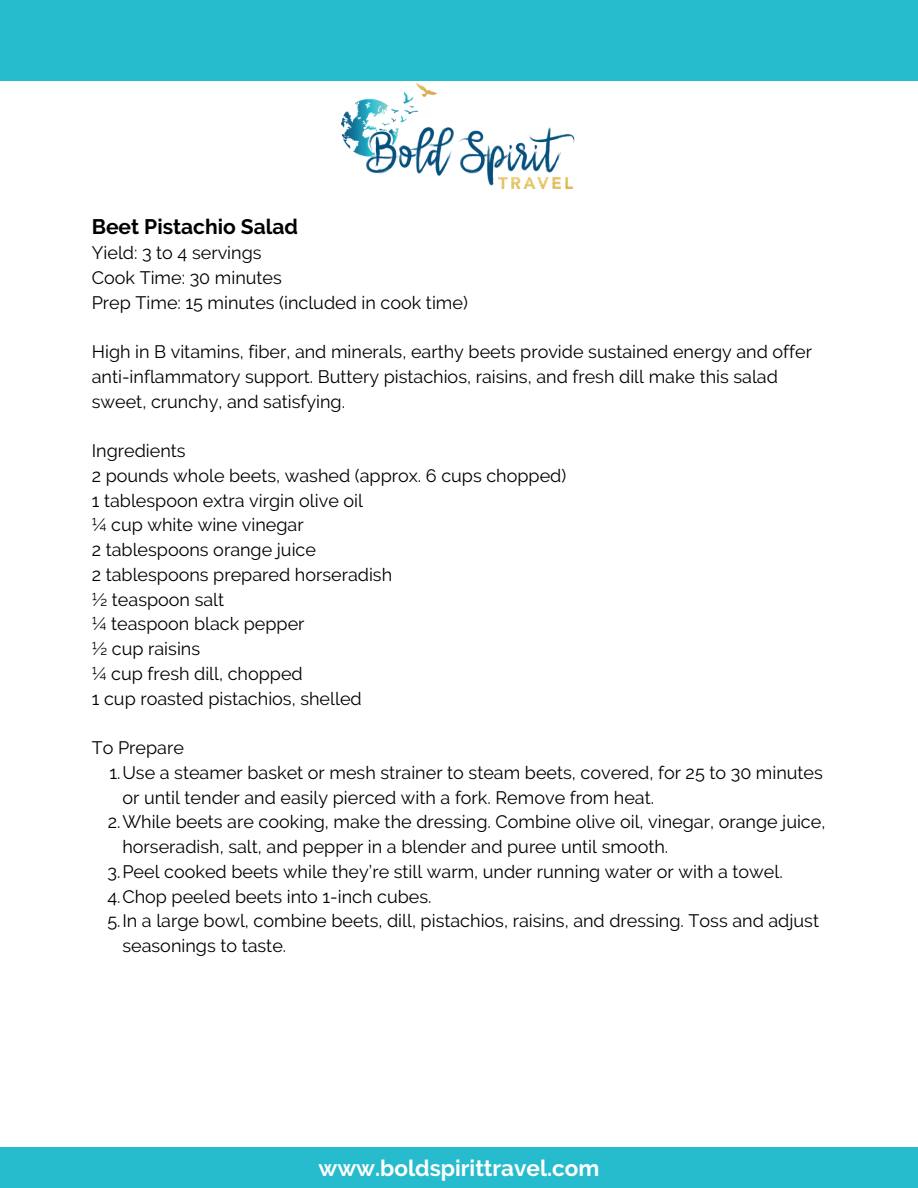
<style>
.page{position:relative;width:918px;height:1188px;background:#fff}
.page>*{position:absolute;margin:0;border:0;box-sizing:border-box;transform-origin:0 0}
.t1{font:700 22.5px "Raleway";color:#fff}
.t2{font:700 21px "Raleway";color:#000}
.t3{font:18px/24.8px "Raleway";color:#000}
</style>
<div class="page">
<div style="left:0;top:0;width:918px;height:81px;background:#27bccd"></div>
<div style="left:0;top:1148px;width:918px;height:40px;background:#27bccd"></div>
<img style="left:342px;top:83px;width:233px;height:106px">
<p class="t2" style="left:92px;top:215px;width:208px">Beet Pistachio Salad</p>
<p class="t3" style="left:92px;top:240px;width:171px">Yield: 3 to 4 servings</p>
<p class="t3" style="left:92px;top:265px;width:192px">Cook Time: 30 minutes</p>
<p class="t3" style="left:92px;top:290px;width:378px">Prep Time: 15 minutes (included in cook time)</p>
<p class="t3" style="left:92px;top:339px;width:722px">High in B vitamins, fiber, and minerals, earthy beets provide sustained energy and offer anti-inflammatory support. Buttery pistachios, raisins, and fresh dill make this salad sweet, crunchy, and satisfying.</p>
<p class="t3" style="left:92px;top:438px;width:95px">Ingredients</p>
<p class="t3" style="left:92px;top:463px;width:476px">2 pounds whole beets, washed (approx. 6 cups chopped)</p>
<p class="t3" style="left:92px;top:488px;width:273px">1 tablespoon extra virgin olive oil</p>
<p class="t3" style="left:92px;top:513px;width:213px">¼ cup white wine vinegar</p>
<p class="t3" style="left:92px;top:537px;width:226px">2 tablespoons orange juice</p>
<p class="t3" style="left:92px;top:562px;width:302px">2 tablespoons prepared horseradish</p>
<p class="t3" style="left:92px;top:587px;width:134px">½ teaspoon salt</p>
<p class="t3" style="left:92px;top:612px;width:214px">¼ teaspoon black pepper</p>
<p class="t3" style="left:92px;top:636px;width:110px">½ cup raisins</p>
<p class="t3" style="left:92px;top:661px;width:212px">¼ cup fresh dill, chopped</p>
<p class="t3" style="left:92px;top:686px;width:271px">1 cup roasted pistachios, shelled</p>
<p class="t3" style="left:92px;top:735px;width:94px">To Prepare</p>
<p class="t3" style="left:122px;top:760px;width:702px;text-indent:-13px">1.Use a steamer basket or mesh strainer to steam beets, covered, for 25 to 30 minutes or until tender and easily pierced with a fork. Remove from heat.</p>
<p class="t3" style="left:122px;top:810px;width:705px;text-indent:-15px">2.While beets are cooking, make the dressing. Combine olive oil, vinegar, orange juice, horseradish, salt, and pepper in a blender and puree until smooth.</p>
<p class="t3" style="left:108px;top:859px;width:677px">3.Peel cooked beets while they’re still warm, under running water or with a towel.</p>
<p class="t3" style="left:107px;top:884px;width:326px">4.Chop peeled beets into 1-inch cubes.</p>
<p class="t3" style="left:122px;top:909px;width:698px;text-indent:-15px">5.In a large bowl, combine beets, dill, pistachios, raisins, and dressing. Toss and adjust seasonings to taste.</p>
<p class="t1" style="left:318px;top:1155px;width:283px">www.boldspirittravel.com</p>
</div>
